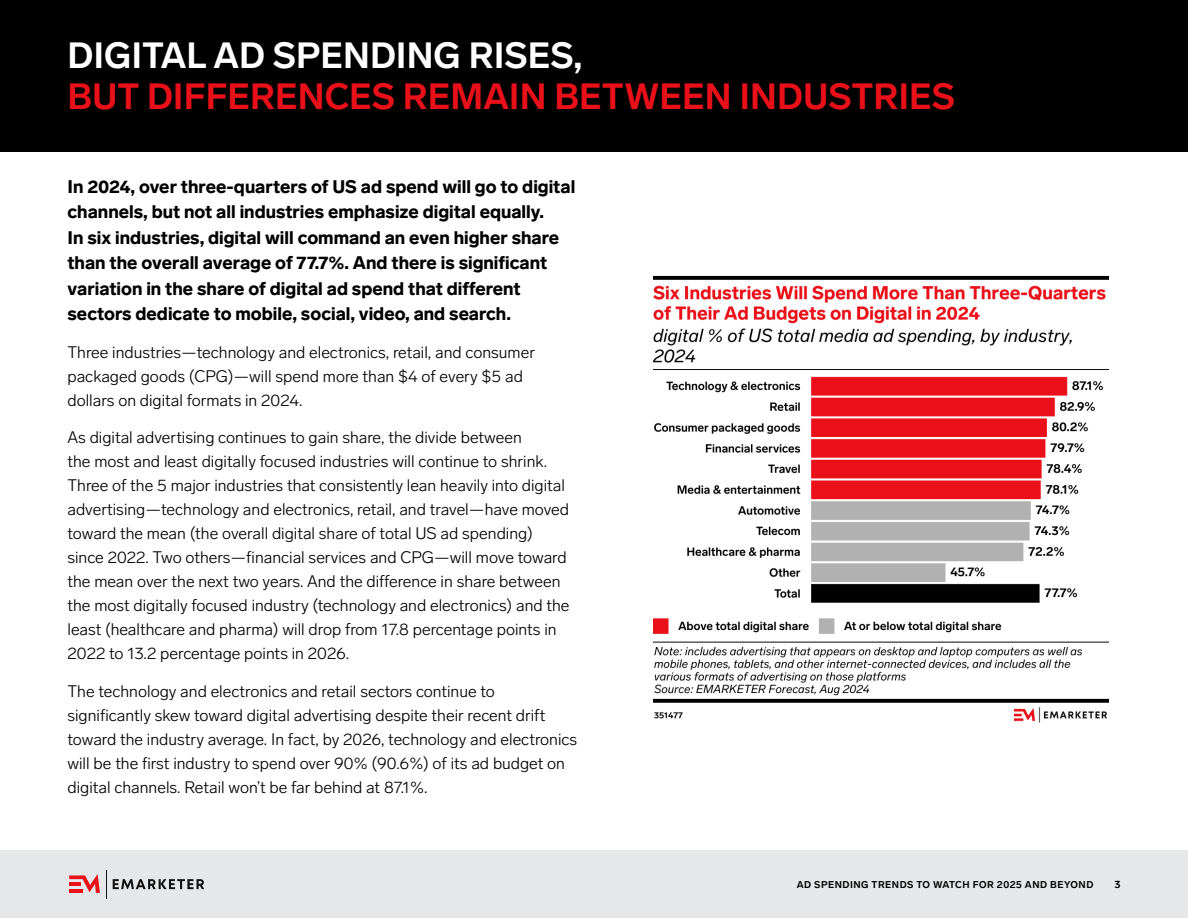
<style>
.page{position:relative;width:1188px;height:918px;background:#fff}
.page>*{position:absolute;margin:0;border:0;box-sizing:border-box;transform-origin:0 0}
.t1{font:700 36px "Lab Grotesque";color:#e91019}
.t2{font:700 36px "Lab Grotesque";color:#fff}
.t3{font:900 18px/25.5px "Lab Grotesque";color:#000}
.t4{font:300 16.5px/24px "Lab Grotesque";color:#000}
.t5{font:700 10.5px "Lab Grotesque";color:#000}
.t6{font:700 9.75px "Lab Grotesque";letter-spacing:.05em;color:#000}
</style>
<div class="page">
<div style="left:0;top:850px;width:1188px;height:68px;background:#e6e7e8"></div>
<svg style="left:113px;top:879px;width:91px;height:10px"></svg>
<svg style="left:69px;top:874px;width:31px;height:19px"></svg>
<svg style="left:106px;top:870px;width:1px;height:28px"></svg>
<div style="left:0;top:0;width:1188px;height:151px;background:#000"></div>
<img style="left:653px;top:275px;width:456px;height:448px">
<h1 class="t2" style="left:68px;top:34px;width:516px">DIGITAL AD SPENDING RISES,</h1>
<h1 class="t1" style="left:68px;top:75px;width:889px">BUT DIFFERENCES REMAIN BETWEEN INDUSTRIES</h1>
<p class="t3" style="left:68px;top:174px;width:509px">In 2024, over three-quarters of US ad spend will go to digital channels, but not all industries emphasize digital equally.<br>In six industries, digital will command an even higher share than the overall average of 77.7%. And there is significant variation in the share of digital ad spend that different sectors dedicate to mobile, social, video, and search.</p>
<p class="t4" style="left:68px;top:340px;width:469px">Three industries—technology and electronics, retail, and consumer packaged goods (CPG)—will spend more than $4 of every $5 ad dollars on digital formats in 2024.</p>
<p class="t4" style="left:68px;top:426px;width:504px">As digital advertising continues to gain share, the divide between<br>the most and least digitally focused industries will continue to shrink.<br>Three of the 5 major industries that consistently lean heavily into digital advertising—technology and electronics, retail, and travel—have moved toward the mean (the overall digital share of total US ad spending) since 2022. Two others—financial services and CPG—will move toward the mean over the next two years. And the difference in share between the most digitally focused industry (technology and electronics) and the least (healthcare and pharma) will drop from 17.8 percentage points in 2022 to 13.2 percentage points in 2026.</p>
<p class="t4" style="left:68px;top:679px;width:511px">The technology and electronics and retail sectors continue to significantly skew toward digital advertising despite their recent drift toward the industry average. In fact, by 2026, technology and electronics will be the first industry to spend over 90% (90.6%) of its ad budget on digital channels. Retail won’t be far behind at 87.1%.</p>
<p class="t6" style="left:797px;top:879px;width:298px">AD SPENDING TRENDS TO WATCH FOR 2025 AND BEYOND</p>
<p class="t5" style="left:1114px;top:878px;width:8px">3</p>
</div>
